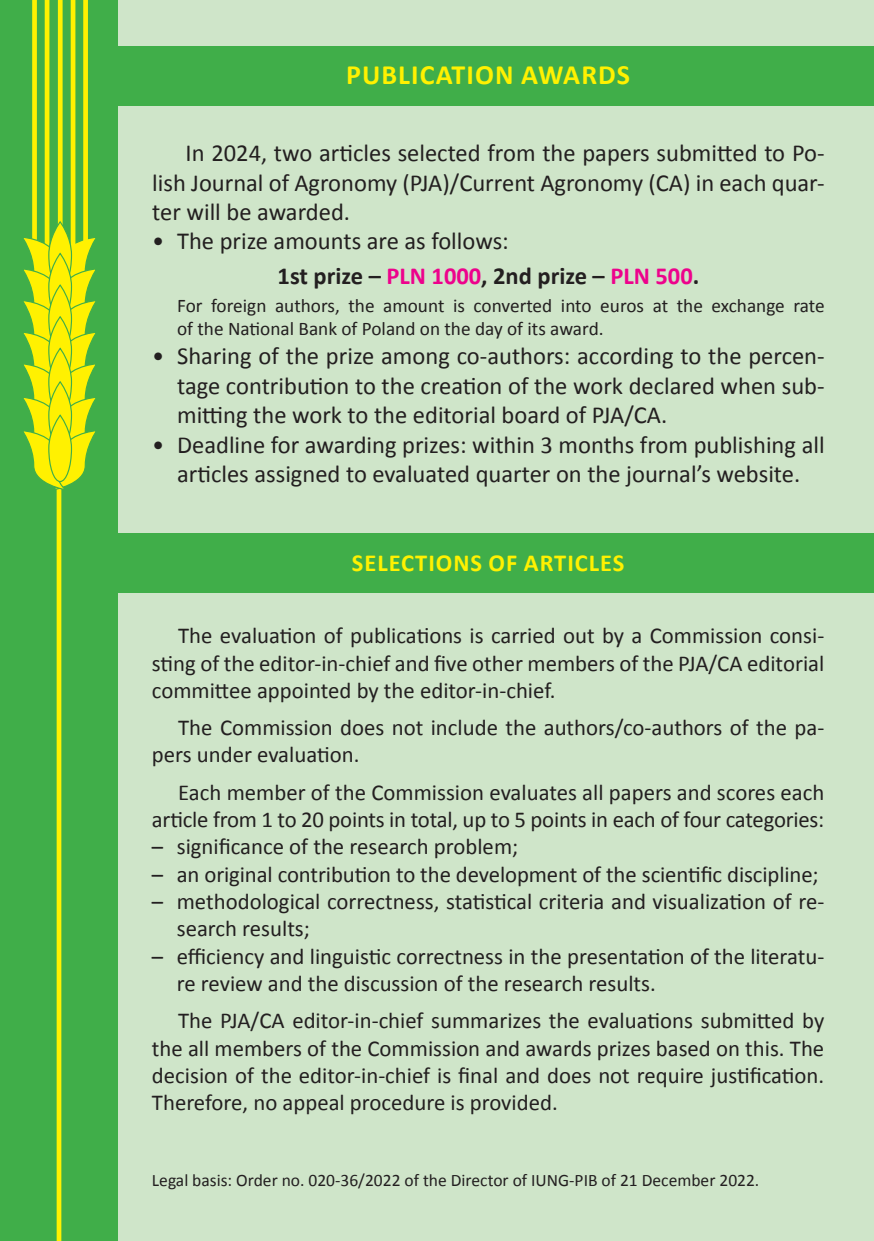
<style>
.page{position:relative;width:874px;height:1241px;background:#fff}
.page>*{position:absolute;margin:0;border:0;box-sizing:border-box;transform-origin:0 0}
.t1{font:700 28px "Calibri";letter-spacing:.04em;color:#fff101}
.t2{font:24.5px/29.4px "Calibri";color:#231f20;text-align:justify}
.t3{font:700 24.5px "Calibri";color:#231f20}
.t4{font:700 24.5px "Calibri";letter-spacing:.04em;color:#fff101}
.t5{font:22.75px/27.3px "Calibri";color:#231f20}
.t6{font:19.25px/23.1px "Calibri";color:#231f20}
.t7{font:17.5px "Calibri";color:#231f20}
.s1{color:#ed028c}
</style>
<div class="page">
<div style="left:117px;top:0;width:756px;height:1240px;background:#cfe5c9"></div>
<div style="left:115px;top:46px;width:758px;height:59px;background:#40ae49"></div>
<div style="left:115px;top:533px;width:758px;height:60px;background:#40ae49"></div>
<div style="left:0;top:0;width:118px;height:1240px;background:#40ae49"></div>
<hr style="left:57px;top:488px;width:4px;height:752px;background:#fff101">
<div style="left:58px;top:0;width:5px;height:237px;background:#fff101"></div>
<hr style="left:71px;top:0;width:4px;height:248px;background:#fff101">
<div style="left:83px;top:0;width:5px;height:241px;background:#fff101"></div>
<div style="left:32px;top:0;width:5px;height:254px;background:#fff101"></div>
<hr style="left:45px;top:0;width:4px;height:247px;background:#fff101">
<svg style="left:49px;top:222px;width:22px;height:66px"></svg>
<div style="left:48px;top:221px;width:24px;height:68px;border:1px solid #40ae49;border-radius:50%"></div>
<svg style="left:23px;top:236px;width:73px;height:255px"></svg>
<div style="left:49px;top:415px;width:22px;height:66px;background:#fff101;border-radius:50%"></div>
<div style="left:48px;top:414px;width:24px;height:68px;border:1px solid #40ae49;border-radius:50%"></div>
<p class="t1" style="left:346px;top:57px;width:285px">PUBLICATION AWARDS</p>
<p class="t2" style="left:152px;top:138px;width:673px;text-indent:33px">In 2024, two articles selected from the papers submitted to Po&shy;lish Journal of Agronomy (PJA)/Current Agronomy (CA) in each quar&shy;ter will be awarded.</p>
<p class="t2" style="left:152px;top:227px;width:358px">• The prize amounts are as follows:</p>
<p class="t3" style="left:277px;top:260px;width:423px">1st prize – <span class="s1">PLN 1000</span>, 2nd prize – <span class="s1">PLN 500</span>.</p>
<p class="t6" style="left:177px;top:294px;width:648px">For foreign authors, the amount is converted into euros at the exchange rate of the National Bank of Poland on the day of its award.</p>
<p class="t2" style="left:177px;top:342px;width:648px;text-indent:-25px">• Sharing of the prize among co-authors: according to the percen&shy;tage contribution to the creation of the work declared when sub&shy;mitting the work to the editorial board of PJA/CA.</p>
<p class="t2" style="left:152px;top:430px;width:673px;text-align:center">• Deadline for awarding prizes: within 3 months from publishing all articles assigned to evaluated quarter on the journal’s website.</p>
<p class="t4" style="left:351px;top:547px;width:274px">SELECTIONS OF ARTICLES</p>
<p class="t5" style="left:152px;top:622px;width:673px;text-align:justify;text-indent:26px">The evaluation of publications is carried out by a Commission consi&shy;sting of the editor-in-chief and five other members of the PJA/CA editorial committee appointed by the editor-in-chief.</p>
<p class="t5" style="left:152px;top:714px;width:673px;text-indent:26px">The Commission does not include the authors/co-authors of the pa&shy;pers under evaluation.</p>
<p class="t5" style="left:152px;top:778px;width:673px;text-align:right">Each member of the Commission evaluates all papers and scores each article from 1 to 20 points in total, up to 5 points in each of four categories:</p>
<p class="t5" style="left:152px;top:833px;width:367px">– significance of the research problem;</p>
<p class="t5" style="left:152px;top:860px;width:668px">– an original contribution to the development of the scientific discipline;</p>
<p class="t5" style="left:177px;top:887px;width:648px;text-indent:-25px">– methodological correctness, statistical criteria and visualization of re&shy;search results;</p>
<p class="t5" style="left:177px;top:942px;width:648px;text-indent:-25px">– efficiency and linguistic correctness in the presentation of the literatu&shy;re review and the discussion of the research results.</p>
<p class="t5" style="left:152px;top:1006px;width:673px;text-align:justify;text-indent:26px">The PJA/CA editor-in-chief summarizes the evaluations submitted by the all members of the Commission and awards prizes based on this. The decision of the editor-in-chief is final and does not require justification.<br>Therefore, no appeal procedure is provided.</p>
<p class="t7" style="left:152px;top:1168px;width:608px">Legal basis: Order no. 020-36/2022 of the Director of IUNG-PIB of 21 December 2022.</p>
</div>
